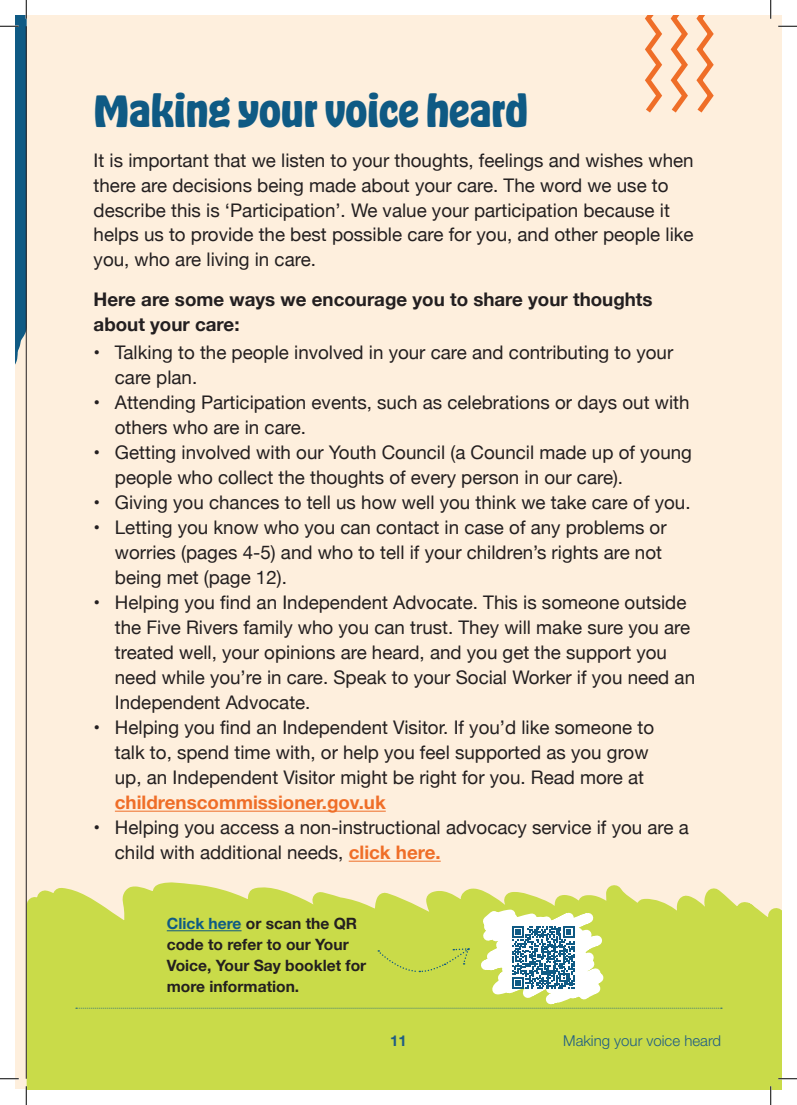
<style>
.page{position:relative;width:797px;height:1105px;background:#fff}
.page>*{position:absolute;margin:0;border:0;box-sizing:border-box;transform-origin:0 0}
.t1{font:700 41.25px "Hobeaux";color:#0f5a84}
.t2{font:18.75px/25px "Helvetica Neue";color:#231f20}
.t3{font:700 18.75px/25px "Helvetica Neue";color:#231f20}
.t4{font:700 18.75px "Helvetica Neue LT Std";color:#ef6e28}
.t5{font:700 15.62px/20.8px "Helvetica Neue";color:#231f20}
.t6{font:300 15px "Helvetica Neue LT Std";color:#1f5d84}
.t7{font:700 15px "Helvetica Neue LT Std";color:#1f5d84}
.s1{font-family:"Helvetica Neue LT Std";font-weight:700;color:#ef6e28}
.s2{font-family:"Helvetica Neue LT Std";color:#0f5a84}
</style>
<div class="page">
<div style="left:16px;top:16px;width:765px;height:1073px;background:#feefdd"></div>
<svg style="left:16px;top:824px;width:155px;height:265px"></svg>
<hr style="left:115px;top:811px;width:271px;height:1px;background:#ef6e28">
<svg style="left:171px;top:810px;width:610px;height:279px"></svg>
<svg style="left:512px;top:926px;width:62px;height:62px;background:#6997b2"></svg>
<hr style="left:167px;top:930px;width:74px;height:1px;background:#0f5a84">
<svg style="left:378px;top:947px;width:91px;height:26px;background:#c2d64a"></svg>
<svg style="left:645px;top:16px;width:69px;height:97px"></svg>
<svg style="left:76px;top:1008px;width:646px;height:1px"></svg>
<hr style="left:26px;top:26px;width:1px;height:1053px;background:#231f20">
<svg style="left:778px;top:25px;width:19px;height:2px"></svg>
<svg style="left:0;top:1078px;width:19px;height:1px"></svg>
<svg style="left:778px;top:1078px;width:19px;height:1px"></svg>
<svg style="left:0;top:0;width:34px;height:535px"></svg>
<svg style="left:25px;top:1086px;width:2px;height:19px"></svg>
<svg style="left:770px;top:0;width:1px;height:19px"></svg>
<svg style="left:770px;top:1086px;width:1px;height:19px"></svg>
<h1 class="t1" style="left:94px;top:84px;width:436px">Making your voice heard</h1>
<p class="t2" style="left:94px;top:148px;width:601px">It is important that we listen to your thoughts, feelings and wishes when there are decisions being made about your care. The word we use to describe this is ‘Participation’. We value your participation because it helps us to provide the best possible care for you, and other people like you, who are living in care.</p>
<p class="t3" style="left:94px;top:287px;width:560px">Here are some ways we encourage you to share your thoughts about your care:</p>
<p class="t2" style="left:115px;top:341px;width:560px;text-indent:-21px">• Talking to the people involved in your care and contributing to your care plan.</p>
<p class="t2" style="left:115px;top:391px;width:576px;text-indent:-21px">• Attending Participation events, such as celebrations or days out with others who are in care.</p>
<p class="t2" style="left:115px;top:441px;width:578px;text-indent:-21px">• Getting involved with our Youth Council (a Council made up of young people who collect the thoughts of every person in our care).</p>
<p class="t2" style="left:94px;top:491px;width:598px">• Giving you chances to tell us how well you think we take care of you.</p>
<p class="t2" style="left:115px;top:516px;width:553px;text-indent:-21px">• Letting you know who you can contact in case of any problems or worries (pages 4-5) and who to tell if your children’s rights are not being met (page 12).</p>
<p class="t2" style="left:115px;top:591px;width:581px;text-indent:-21px">• Helping you find an Independent Advocate. This is someone outside the Five Rivers family who you can trust. They will make sure you are treated well, your opinions are heard, and you get the support you need while you’re in care. Speak to your Social Worker if you need an Independent Advocate.</p>
<p class="t2" style="left:115px;top:716px;width:541px;text-indent:-21px">• Helping you find an Independent Visitor. If you’d like someone to talk to, spend time with, or help you feel supported as you grow up, an Independent Visitor might be right for you. Read more at</p>
<p class="t4" style="left:115px;top:791px;width:272px">childrenscommissioner.gov.uk</p>
<p class="t2" style="left:115px;top:816px;width:575px;text-indent:-21px">• Helping you access a non-instructional advocacy service if you are a child with additional needs, <span class="s1">click here.</span></p>
<p class="t5" style="left:167px;top:914px;width:201px"><span class="s2">Click here</span> or scan the QR code to refer to our Your<br>Voice, Your Say booklet for more information.</p>
<p class="t7" style="left:390px;top:1031px;width:18px">11</p>
<p class="t6" style="left:563px;top:1031px;width:159px">Making your voice heard</p>
</div>
